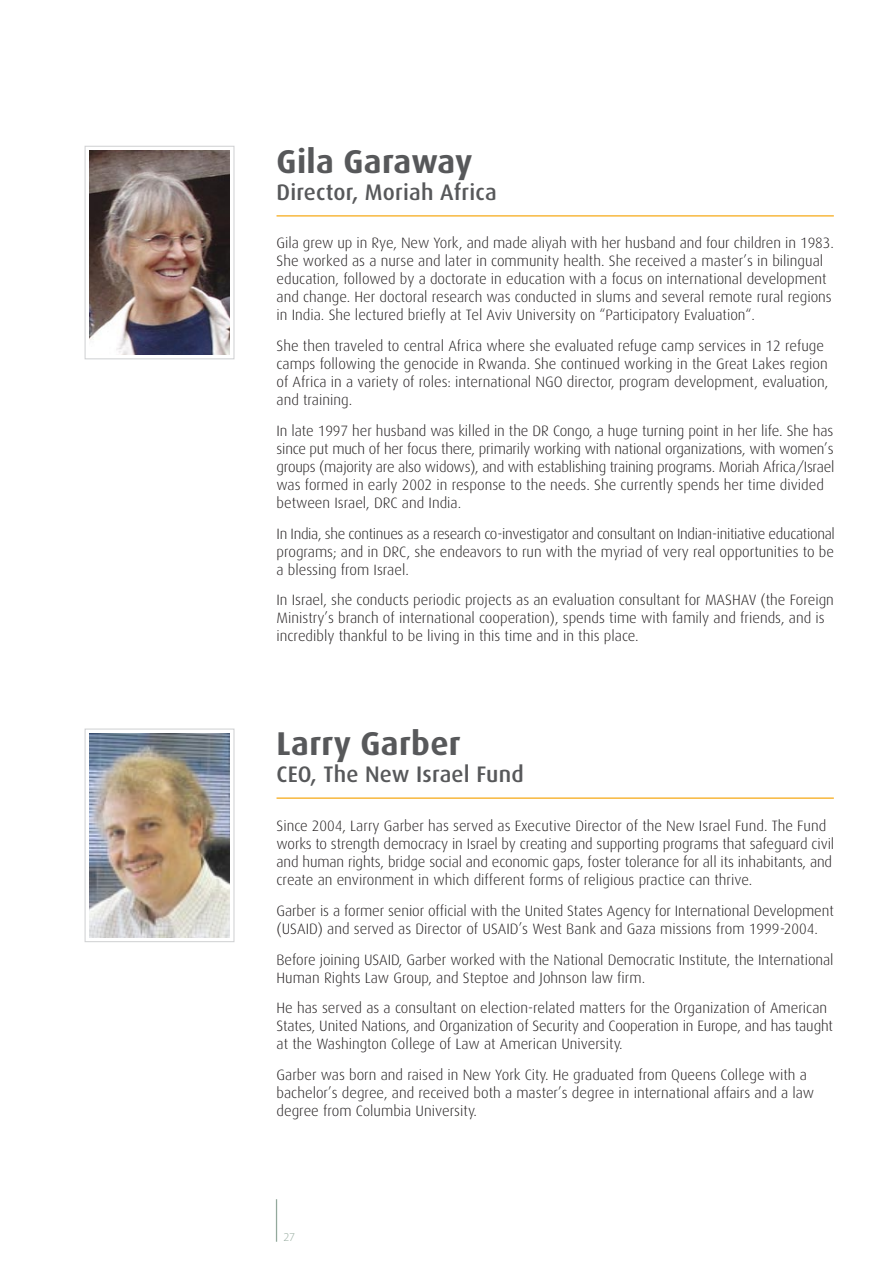
<style>
.page{position:relative;width:893px;height:1263px;background:#fff}
.page>*{position:absolute;margin:0;border:0;box-sizing:border-box;transform-origin:0 0}
.t1{font:700 33px "Dax";letter-spacing:.01em;color:#57585a}
.t2{font:500 22.5px "Dax";letter-spacing:.01em;color:#57585a}
.t3{font:300 15px/18px "Dax";color:#231f20}
.t4{font:12px "Myriad PS Light";color:#93a99c}
</style>
<div class="page">
<hr style="left:276px;top:1199px;width:1px;height:43px;background:#93a99c">
<div style="left:85px;top:146px;width:149px;height:213px;border:1px solid #d1d2d4"></div>
<img style="left:89px;top:151px;width:141px;height:204px">
<hr style="left:276px;top:215px;width:557px;height:2px;background:#f6ab1b">
<div style="left:85px;top:729px;width:149px;height:213px;border:1px solid #d1d2d4"></div>
<img style="left:89px;top:734px;width:141px;height:203px">
<hr style="left:276px;top:797px;width:557px;height:2px;background:#f6ab1b">
<h1 class="t1" style="left:276px;top:145px;width:197px">Gila Garaway</h1>
<h2 class="t2" style="left:276px;top:181px;width:222px">Director, Moriah Africa</h2>
<p class="t3" style="left:276px;top:235px;width:559px">Gila grew up in Rye, New York, and made aliyah with her husband and four children in 1983.<br>She worked as a nurse and later in community health. She received a master’s in bilingual education, followed by a doctorate in education with a focus on international development and change. Her doctoral research was conducted in slums and several remote rural regions in India. She lectured briefly at Tel Aviv University on “Participatory Evaluation“.</p>
<p class="t3" style="left:276px;top:338px;width:553px">She then traveled to central Africa where she evaluated refuge camp services in 12 refuge camps following the genocide in Rwanda. She continued working in the Great Lakes region of Africa in a variety of roles: international NGO director, program development, evaluation, and training.</p>
<p class="t3" style="left:276px;top:422px;width:559px">In late 1997 her husband was killed in the DR Congo, a huge turning point in her life. She has since put much of her focus there, primarily working with national organizations, with women’s groups (majority are also widows), and with establishing training programs. Moriah Africa/Israel was formed in early 2002 in response to the needs. She currently spends her time divided between Israel, DRC and India.</p>
<p class="t3" style="left:276px;top:525px;width:560px;text-align:justify">In India, she continues as a research co-investigator and consultant on Indian-initiative educational programs; and in DRC, she endeavors to run with the myriad of very real opportunities to be a blessing from Israel.</p>
<p class="t3" style="left:276px;top:592px;width:559px">In Israel, she conducts periodic projects as an evaluation consultant for MASHAV (the Foreign<br>Ministry’s branch of international cooperation), spends time with family and friends, and is incredibly thankful to be living in this time and in this place.</p>
<h1 class="t1" style="left:276px;top:728px;width:186px">Larry Garber</h1>
<h2 class="t2" style="left:276px;top:764px;width:249px">CEO, The New Israel Fund</h2>
<p class="t3" style="left:276px;top:818px;width:559px">Since 2004, Larry Garber has served as Executive Director of the New Israel Fund. The Fund works to strength democracy in Israel by creating and supporting programs that safeguard civil and human rights, bridge social and economic gaps, foster tolerance for all its inhabitants, and create an environment in which different forms of religious practice can thrive.</p>
<p class="t3" style="left:276px;top:902px;width:558px">Garber is a former senior official with the United States Agency for International Development (USAID) and served as Director of USAID’s West Bank and Gaza missions from 1999-2004.</p>
<p class="t3" style="left:276px;top:951px;width:558px">Before joining USAID, Garber worked with the National Democratic Institute, the International<br>Human Rights Law Group, and Steptoe and Johnson law firm.</p>
<p class="t3" style="left:276px;top:1000px;width:558px">He has served as a consultant on election-related matters for the Organization of American<br>States, United Nations, and Organization of Security and Cooperation in Europe, and has taught at the Washington College of Law at American University.</p>
<p class="t3" style="left:276px;top:1067px;width:539px">Garber was born and raised in New York City. He graduated from Queens College with a bachelor’s degree, and received both a master’s degree in international affairs and a law degree from Columbia University.</p>
<p class="t4" style="left:283px;top:1233px;width:13px">27</p>
</div>
